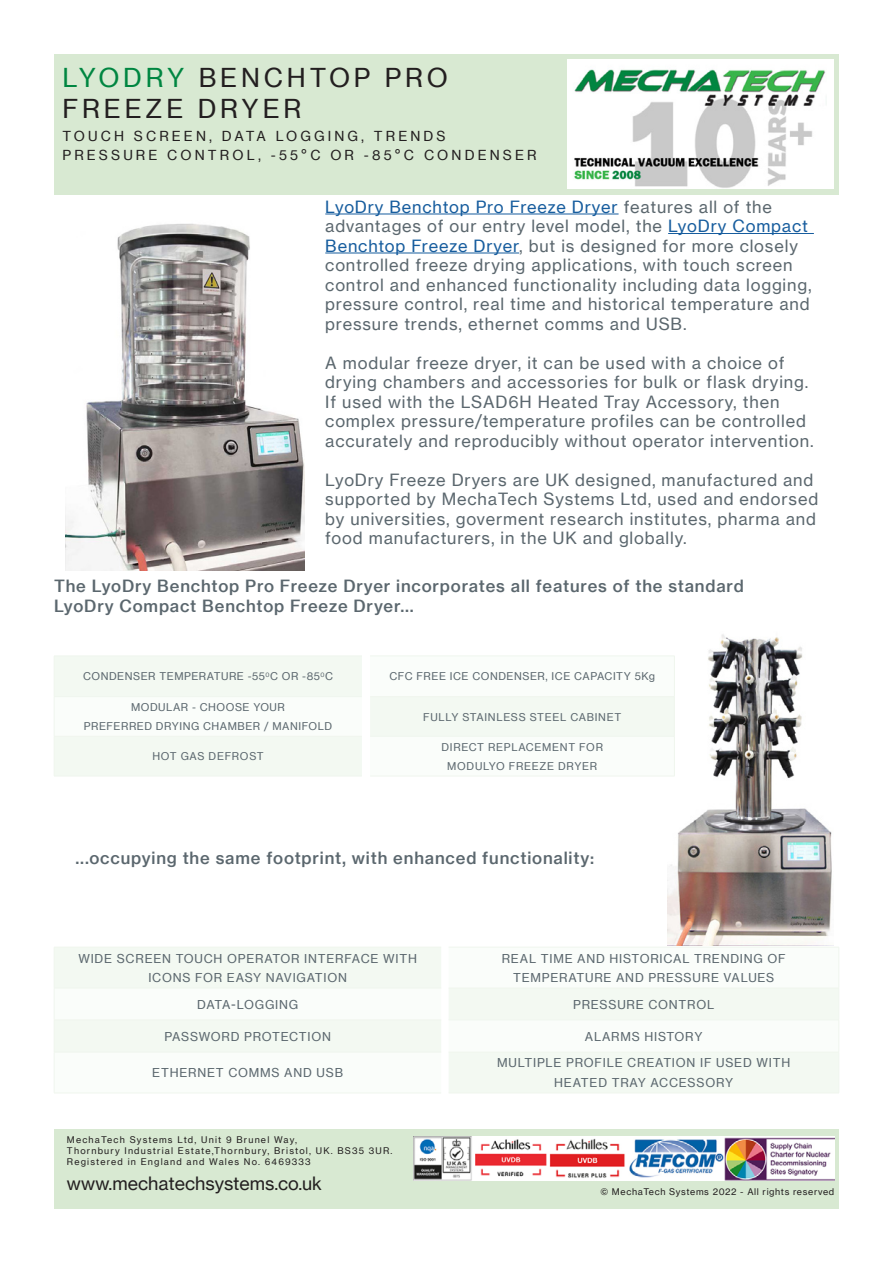
<style>
.page{position:relative;width:893px;height:1263px;background:#fff}
.page>*{position:absolute;margin:0;border:0;box-sizing:border-box;transform-origin:0 0}
.t1{font:25.5px/30.6px "Neue Haas Grotesk Text Pro";letter-spacing:.15em;color:#231f20}
.t2{font:18px "Neue Haas Grotesk Text Pro";color:#231f20}
.t3{font:16.5px/19.5px "Neue Haas Grotesk Text Pro";letter-spacing:.05em;color:#5b676e}
.t4{font:500 16.5px/19.5px "Neue Haas Grotesk Text Pro";letter-spacing:.05em;color:#5b676e}
.t5{font:13.5px/19.5px "Neue Haas Grotesk Text Pro";letter-spacing:.23em;color:#231f20}
.t6{font:12px/19.5px "Neue Haas Grotesk Text Pro";letter-spacing:.065em;color:#5b676e;text-align:center}
.t7{font:10.5px/19.5px "Neue Haas Grotesk Text Pro";letter-spacing:.05em;color:#5b676e;text-align:center}
.t8{font:9px/10.8px "Neue Haas Grotesk Text Pro";letter-spacing:.13em;color:#231f20}
.t9{font:9px "Neue Haas Grotesk Text Pro";letter-spacing:.07em;color:#231f20}
.s1{color:#008641}
.s2{font-size:15px}
.s3{color:#175d9e}
</style>
<div class="page">
<img style="left:668px;top:634px;width:165px;height:312px">
<div style="left:54px;top:54px;width:785px;height:141px;background:#d8e9d2"></div>
<hr style="left:325px;top:214px;width:294px;height:1px;background:#175d9e">
<hr style="left:668px;top:233px;width:146px;height:1px;background:#175d9e">
<hr style="left:325px;top:253px;width:194px;height:1px;background:#175d9e">
<img style="left:568px;top:60px;width:266px;height:129px">
<div style="left:54px;top:1129px;width:785px;height:80px;background:#d8e9d2"></div>
<svg style="left:55px;top:657px;width:619px;height:119px"></svg>
<hr style="left:54px;top:656px;width:308px;height:1px;background:#f0f6ee">
<hr style="left:54px;top:656px;width:1px;height:40px;background:#f0f6ee">
<hr style="left:370px;top:656px;width:305px;height:1px;background:#f0f6ee">
<hr style="left:674px;top:656px;width:1px;height:40px;background:#f0f6ee">
<hr style="left:54px;top:696px;width:308px;height:1px;background:#f0f6ee">
<hr style="left:54px;top:697px;width:1px;height:39px;background:#f0f6ee">
<hr style="left:370px;top:696px;width:305px;height:1px;background:#f0f6ee">
<hr style="left:674px;top:697px;width:1px;height:39px;background:#f0f6ee">
<hr style="left:54px;top:736px;width:308px;height:1px;background:#f0f6ee">
<hr style="left:54px;top:736px;width:1px;height:40px;background:#f0f6ee">
<hr style="left:370px;top:736px;width:305px;height:1px;background:#f0f6ee">
<hr style="left:674px;top:736px;width:1px;height:40px;background:#f0f6ee">
<hr style="left:54px;top:776px;width:308px;height:1px;background:#f0f6ee">
<hr style="left:370px;top:776px;width:305px;height:1px;background:#f0f6ee">
<div style="left:55px;top:948px;width:784px;height:145px;background:#f4f9f3"></div>
<hr style="left:54px;top:947px;width:387px;height:1px;background:#f0f6ee">
<hr style="left:54px;top:947px;width:1px;height:41px;background:#f0f6ee">
<hr style="left:449px;top:947px;width:390px;height:1px;background:#f0f6ee">
<hr style="left:839px;top:947px;width:1px;height:41px;background:#f0f6ee">
<hr style="left:54px;top:988px;width:387px;height:1px;background:#f0f6ee">
<hr style="left:54px;top:988px;width:1px;height:32px;background:#f0f6ee">
<hr style="left:449px;top:988px;width:390px;height:1px;background:#f0f6ee">
<hr style="left:839px;top:988px;width:1px;height:32px;background:#f0f6ee">
<hr style="left:54px;top:1020px;width:387px;height:1px;background:#f0f6ee">
<hr style="left:54px;top:1020px;width:1px;height:32px;background:#f0f6ee">
<hr style="left:449px;top:1020px;width:390px;height:1px;background:#f0f6ee">
<hr style="left:839px;top:1020px;width:1px;height:32px;background:#f0f6ee">
<hr style="left:54px;top:1052px;width:387px;height:1px;background:#f0f6ee">
<hr style="left:54px;top:1052px;width:1px;height:41px;background:#f0f6ee">
<hr style="left:449px;top:1052px;width:390px;height:1px;background:#f0f6ee">
<hr style="left:839px;top:1052px;width:1px;height:41px;background:#f0f6ee">
<hr style="left:54px;top:1093px;width:387px;height:1px;background:#f0f6ee">
<hr style="left:449px;top:1093px;width:390px;height:1px;background:#f0f6ee">
<img style="left:65px;top:223px;width:239px;height:347px">
<img style="left:413px;top:1136px;width:421px;height:45px">
<p class="t1" style="left:63px;top:63px;width:387px"><span class="s1">LYODRY</span> BENCHTOP PRO<br>FREEZE DRYER</p>
<p class="t5" style="left:63px;top:126px;width:476px">TOUCH SCREEN, DATA LOGGING, TRENDS<br>PRESSURE CONTROL, -55<span class="s2">°</span>C OR -85<span class="s2">°</span>C CONDENSER</p>
<p class="t3" style="left:325px;top:197px;width:488px"><span class="s3">LyoDry Benchtop Pro Freeze Dryer</span> features all of the advantages of our entry level model, the <span class="s3">LyoDry Compact Benchtop Freeze Dryer</span>, but is designed for more closely controlled freeze drying applications, with touch screen control and enhanced functionality including data logging, pressure control, real time and historical temperature and pressure trends, ethernet comms and USB.</p>
<p class="t3" style="left:325px;top:353px;width:484px">A modular freeze dryer, it can be used with a choice of drying chambers and accessories for bulk or flask drying.</p>
<p class="t3" style="left:325px;top:392px;width:490px">If used with the LSAD6H Heated Tray Accessory, then complex pressure/temperature profiles can be controlled accurately and reproducibly without operator intervention.</p>
<p class="t3" style="left:325px;top:470px;width:495px">LyoDry Freeze Dryers are UK designed, manufactured and supported by MechaTech Systems Ltd, used and endorsed by universities, goverment research institutes, pharma and food manufacturers, in the UK and globally.</p>
<p class="t4" style="left:54px;top:576px;width:691px">The LyoDry Benchtop Pro Freeze Dryer incorporates all features of the standard<br>LyoDry Compact Benchtop Freeze Dryer...</p>
<p class="t7" style="left:83px;top:667px;width:251px">CONDENSER TEMPERATURE -55<sup>0</sup>C OR -85<sup>0</sup>C</p>
<p class="t7" style="left:389px;top:667px;width:267px">CFC FREE ICE CONDENSER, ICE CAPACITY 5Kg</p>
<p class="t7" style="left:84px;top:697px;width:250px">MODULAR - CHOOSE YOUR<br>PREFERRED DRYING CHAMBER / MANIFOLD</p>
<p class="t7" style="left:423px;top:707px;width:199px">FULLY STAINLESS STEEL CABINET</p>
<p class="t7" style="left:152px;top:747px;width:113px">HOT GAS DEFROST</p>
<p class="t7" style="left:442px;top:737px;width:163px">DIRECT REPLACEMENT FOR<br>MODULYO FREEZE DRYER</p>
<p class="t4" style="left:76px;top:848px;width:520px">...occupying the same footprint, with enhanced functionality:</p>
<p class="t6" style="left:78px;top:948px;width:340px">WIDE SCREEN TOUCH OPERATOR INTERFACE WITH<br>ICONS FOR EASY NAVIGATION</p>
<p class="t6" style="left:502px;top:948px;width:285px">REAL TIME AND HISTORICAL TRENDING OF<br>TEMPERATURE AND PRESSURE VALUES</p>
<p class="t6" style="left:197px;top:994px;width:102px">DATA-LOGGING</p>
<p class="t6" style="left:573px;top:994px;width:143px">PRESSURE CONTROL</p>
<p class="t6" style="left:164px;top:1026px;width:168px">PASSWORD PROTECTION</p>
<p class="t6" style="left:585px;top:1026px;width:119px">ALARMS HISTORY</p>
<p class="t6" style="left:152px;top:1063px;width:192px">ETHERNET COMMS AND USB</p>
<p class="t6" style="left:497px;top:1053px;width:295px">MULTIPLE PROFILE CREATION IF USED WITH<br>HEATED TRAY ACCESSORY</p>
<p class="t8" style="left:67px;top:1134px;width:327px">MechaTech Systems Ltd, Unit 9 Brunel Way,<br>Thornbury Industrial Estate,Thornbury, Bristol, UK. BS35 3UR.<br>Registered in England and Wales No. 6469333</p>
<p class="t2" style="left:67px;top:1172px;width:256px">www.mechatechsystems.co.uk</p>
<p class="t9" style="left:600px;top:1186px;width:235px">© MechaTech Systems 2022 - All rights reserved</p>
</div>
